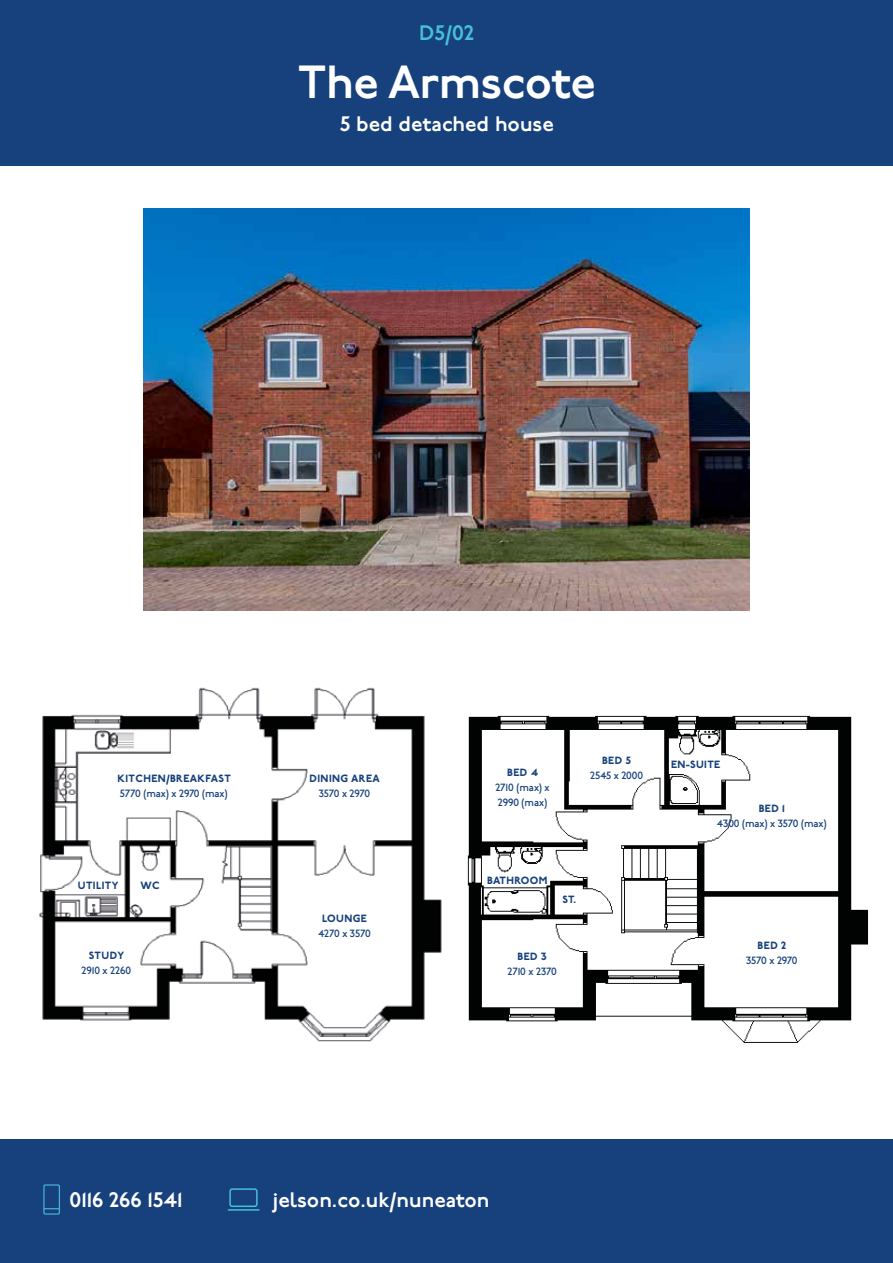
<style>
.page{position:relative;width:893px;height:1263px;background:#fff}
.page>*{position:absolute;margin:0;border:0;box-sizing:border-box;transform-origin:0 0}
.t1{font:600 46.5px "P22 Underground";letter-spacing:-.01em;color:#fff}
.t2{font:600 21px "P22 Underground";color:#fff}
.t3{font:600 21px "P22 Underground";color:#49bed8}
.t4{font:500 10.5px/15px "P22 Underground";letter-spacing:-.01em;color:#16417c}
.t5{font:800 10.5px "P22 Underground";letter-spacing:.04em;color:#16417c}
.t6{font:500 10.5px "P22 Underground";letter-spacing:-.03em;color:#16417c}
</style>
<div class="page">
<div style="left:0;top:0;width:893px;height:165px;background:#16417c"></div>
<div style="left:0;top:1140px;width:893px;height:123px;background:#16417c"></div>
<div style="left:43px;top:1184px;width:17px;height:30px;border:1px solid #49bed8"></div>
<svg style="left:44px;top:1208px;width:16px;height:1px"></svg>
<div style="left:229px;top:1188px;width:29px;height:19px;border:1px solid #49bed8;border-radius:2px"></div>
<hr style="left:228px;top:1209px;width:31px;height:2px;background:#49bed8">
<img style="left:144px;top:208px;width:605px;height:402px">
<img style="left:39px;top:687px;width:403px;height:355px">
<img style="left:467px;top:715px;width:401px;height:328px">
<h2 class="t3" style="left:419px;top:21px;width:56px">D5/02</h2>
<h1 class="t1" style="left:298px;top:56px;width:299px">The Armscote</h1>
<h2 class="t2" style="left:340px;top:112px;width:216px">5 bed detached house</h2>
<p class="t5" style="left:117px;top:772px;width:115px">KITCHEN/BREAKFAST</p>
<p class="t4" style="left:120px;top:786px;width:109px">5770 (max) x 2970 (max)</p>
<p class="t5" style="left:310px;top:772px;width:72px">DINING AREA</p>
<p class="t6" style="left:319px;top:787px;width:53px">3570 x 2970</p>
<p class="t5" style="left:507px;top:766px;width:32px">BED 4</p>
<p class="t4" style="left:495px;top:780px;width:56px">2710 (max) x<br>2990 (max)</p>
<p class="t5" style="left:602px;top:754px;width:31px">BED 5</p>
<p class="t4" style="left:590px;top:768px;width:55px">2545 x 2000</p>
<p class="t5" style="left:671px;top:758px;width:51px">EN-SUITE</p>
<p class="t5" style="left:759px;top:803px;width:28px">BED 1</p>
<p class="t4" style="left:717px;top:817px;width:111px">4300 (max) x 3570 (max)</p>
<p class="t5" style="left:78px;top:879px;width:42px">UTILITY</p>
<p class="t5" style="left:140px;top:879px;width:21px">WC</p>
<p class="t5" style="left:487px;top:874px;width:62px">BATHROOM</p>
<p class="t5" style="left:562px;top:893px;width:15px">ST.</p>
<p class="t5" style="left:322px;top:913px;width:46px">LOUNGE</p>
<p class="t4" style="left:318px;top:927px;width:54px">4270 x 3570</p>
<p class="t5" style="left:89px;top:949px;width:37px">STUDY</p>
<p class="t4" style="left:82px;top:963px;width:51px">2910 x 2260</p>
<p class="t5" style="left:518px;top:950px;width:31px">BED 3</p>
<p class="t4" style="left:507px;top:964px;width:51px">2710 x 2370</p>
<p class="t5" style="left:758px;top:939px;width:30px">BED 2</p>
<p class="t6" style="left:746px;top:954px;width:53px">3570 x 2970</p>
<h2 class="t2" style="left:69px;top:1188px;width:115px">0116 266 1541</h2>
<h2 class="t2" style="left:273px;top:1188px;width:218px">jelson.co.uk/nuneaton</h2>
</div>
